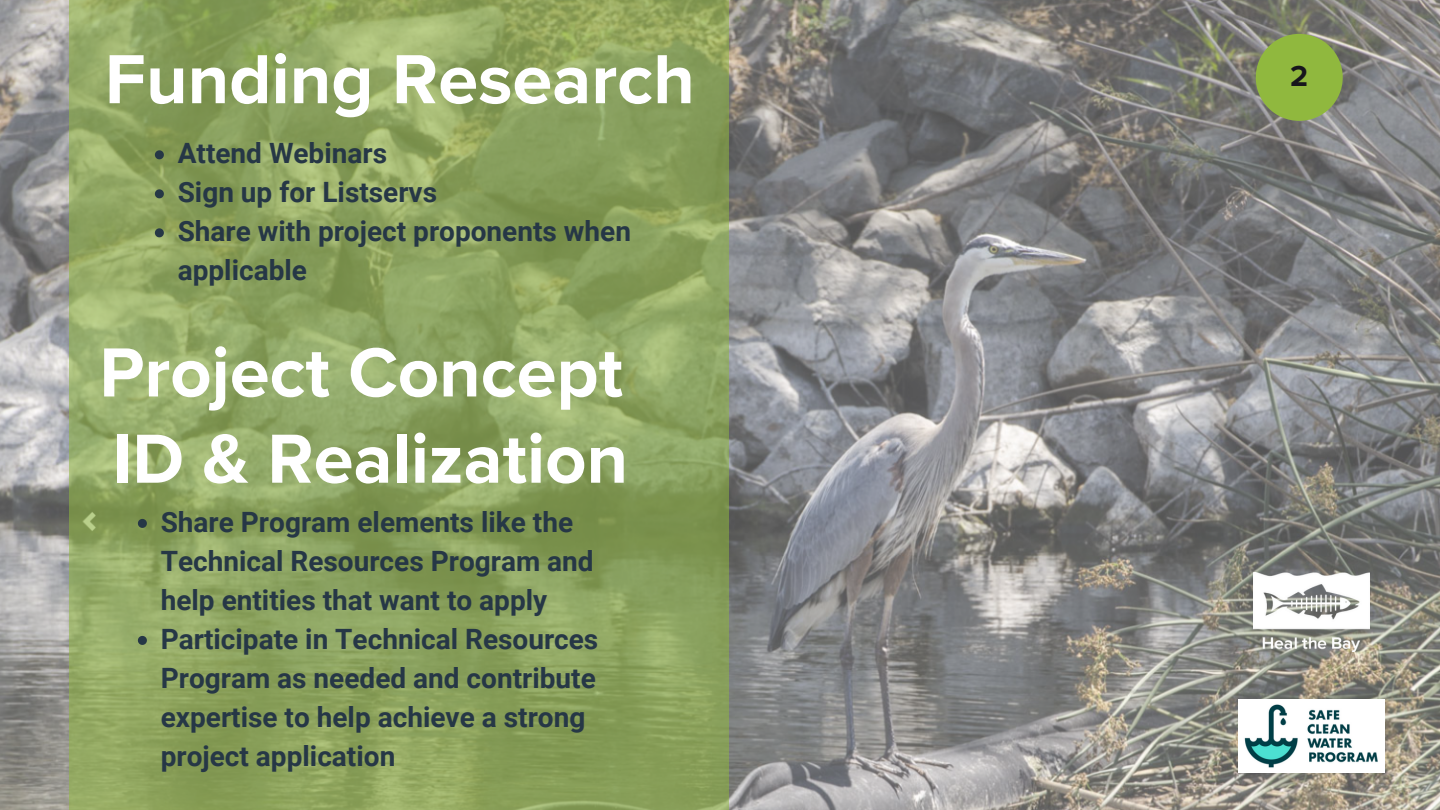
<style>
.page{position:relative;width:1440px;height:810px;background:#fff}
.page>*{position:absolute;margin:0;border:0;box-sizing:border-box;transform-origin:0 0}
.t1{font:700 72px/86.2px "Proxima Nova";color:#fff}
.t2{font:700 30px "Proxima Nova";color:#17161c}
.t3{font:700 28px/39px "Roboto";color:#263746}
</style>
<div class="page">
<img style="left:0;top:0;width:1440px;height:810px">
<div style="left:1256px;top:34px;width:87px;height:87px;background:#90b83e;border-radius:50%"></div>
<img style="left:1254px;top:572px;width:115px;height:80px">
<img style="left:1239px;top:699px;width:145px;height:74px">
<svg style="left:69px;top:0;width:660px;height:810px;background:#8da460"></svg>
<svg style="left:155px;top:150px;width:9px;height:9px"></svg>
<svg style="left:155px;top:189px;width:9px;height:9px"></svg>
<svg style="left:155px;top:228px;width:9px;height:9px"></svg>
<svg style="left:138px;top:519px;width:9px;height:9px"></svg>
<svg style="left:138px;top:636px;width:9px;height:9px"></svg>
<h1 class="t1" style="left:105px;top:39px;width:592px">Funding Research</h1>
<p class="t3" style="left:178px;top:134px;width:455px">Attend Webinars<br>Sign up for Listservs<br>Share with project proponents when applicable</p>
<h1 class="t1" style="left:99px;top:332px;width:530px">Project Concept<br>ID &amp; Realization</h1>
<p class="t3" style="left:161px;top:503px;width:439px">Share Program elements like the<br>Technical Resources Program and help entities that want to apply<br>Participate in Technical Resources<br>Program as needed and contribute expertise to help achieve a strong project application</p>
<p class="t2" style="left:1290px;top:63px;width:19px">2</p>
</div>
